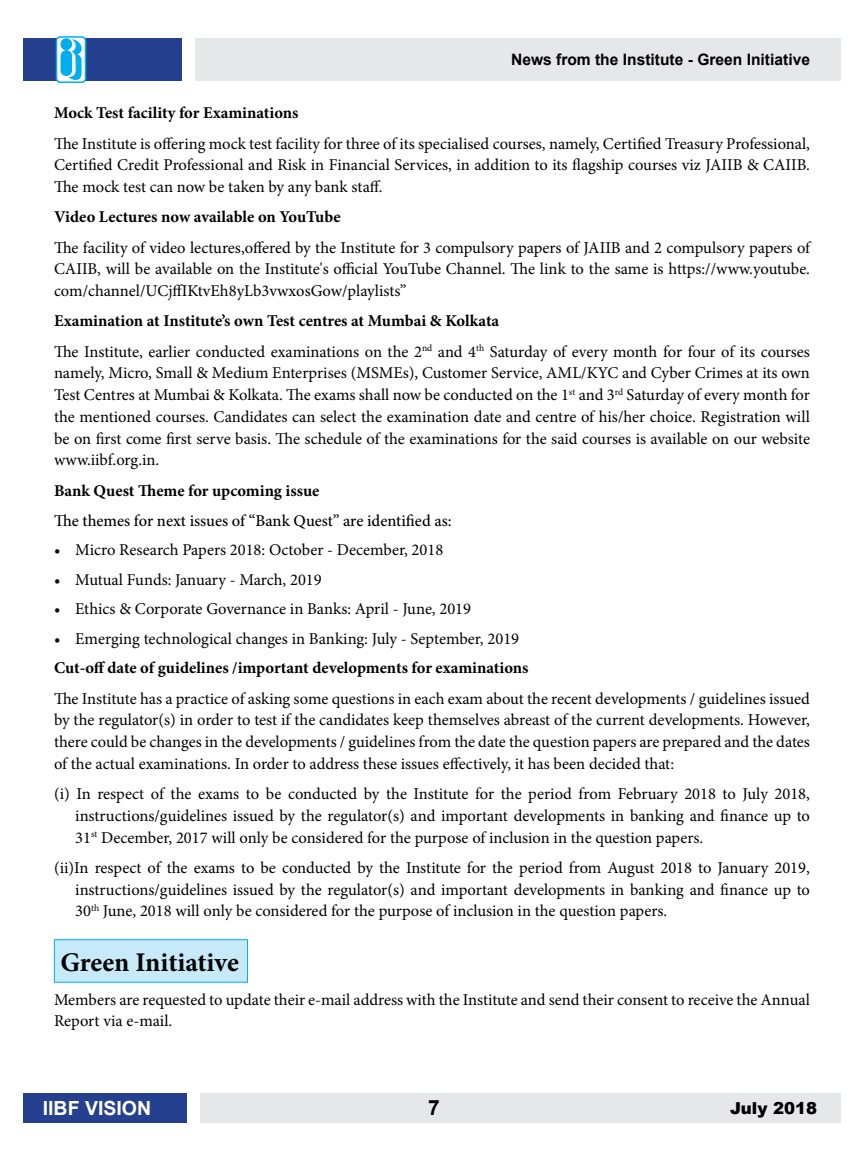
<style>
.page{position:relative;width:864px;height:1161px;background:#fff}
.page>*{position:absolute;margin:0;border:0;box-sizing:border-box;transform-origin:0 0}
.t1{font:700 27px "Minion Pro";letter-spacing:-.005em;color:#000}
.t2{font:700 21px "Arial";color:#000}
.t3{font:700 19.5px "Arial";color:#fff}
.t4{font:16.5px/21.8px "Minion Pro";color:#000;text-align:justify}
.t5{font:700 16.5px "Minion Pro";color:#000}
.t6{font:500 16.5px "Minion Pro";color:#000}
.t7{font:900 16.5px "Arial";color:#000}
.t8{font:700 15.75px "Arial";color:#000}
.s1{font-weight:700}
</style>
<div class="page">
<div style="left:195px;top:38px;width:646px;height:43px;background:#e6e7e8"></div>
<div style="left:23px;top:38px;width:159px;height:43px;background:#25408f"></div>
<div style="left:200px;top:1093px;width:641px;height:30px;background:#e6e7e8"></div>
<div style="left:23px;top:1093px;width:164px;height:30px;background:#25408f"></div>
<div style="left:57px;top:37px;width:29px;height:45px;background:#fff;border-radius:4px"></div>
<div style="left:56px;top:36px;width:30px;height:47px;border:2px solid #00aeef;border-radius:4px"></div>
<svg style="left:60px;top:38px;width:22px;height:43px"></svg>
<div style="left:54px;top:940px;width:194px;height:42px;background:#c7eafb"></div>
<hr style="left:54px;top:939px;width:194px;height:1px;background:#00aeef">
<hr style="left:54px;top:940px;width:1px;height:42px;background:#00aeef">
<hr style="left:247px;top:940px;width:1px;height:42px;background:#00aeef">
<hr style="left:54px;top:982px;width:194px;height:1px;background:#00aeef">
<p class="t8" style="left:511px;top:49px;width:300px">News from the Institute - Green Initiative</p>
<p class="t5" style="left:54px;top:101px;width:246px">Mock Test facility for Examinations</p>
<p class="t4" style="left:54px;top:132px;width:758px">The Institute is offering mock test facility for three of its specialised courses, namely, Certified Treasury Professional, Certified Credit Professional and Risk in Financial Services, in addition to its flagship courses viz JAIIB &amp; CAIIB.<br>The mock test can now be taken by any bank staff.</p>
<p class="t5" style="left:54px;top:205px;width:288px">Video Lectures now available on YouTube</p>
<p class="t4" style="left:54px;top:237px;width:758px">The facility of video lectures,offered by the Institute for 3 compulsory papers of JAIIB and 2 compulsory papers of CAIIB, will be available on the Institute's official YouTube Channel. The link to the same is https://www.youtube. com/channel/UCjffIKtvEh8yLb3vwxosGow/playlists”</p>
<p class="t4" style="left:54px;top:306px;width:757px;line-height:30.3px"><span class="s1">Examination at Institute’s own Test centres at Mumbai &amp; Kolkata<br></span>The Institute, earlier conducted examinations on the 2<sup>nd</sup> and 4<sup>th</sup> Saturday of every month for four of its courses</p>
<p class="t4" style="left:54px;top:362px;width:758px">namely, Micro, Small &amp; Medium Enterprises (MSMEs), Customer Service, AML/KYC and Cyber Crimes at its own Test Centres at Mumbai &amp; Kolkata. The exams shall now be conducted on the 1<sup>st</sup> and 3<sup>rd</sup> Saturday of every month for the mentioned courses. Candidates can select the examination date and centre of his/her choice. Registration will be on first come first serve basis. The schedule of the examinations for the said courses is available on our website www.iibf.org.in.</p>
<p class="t5" style="left:54px;top:479px;width:267px">Bank Quest Theme for upcoming issue</p>
<p class="t6" style="left:54px;top:509px;width:399px">The themes for next issues of “Bank Quest” are identified as:</p>
<p class="t4" style="left:54px;top:539px;width:391px">• Micro Research Papers 2018: October - December, 2018</p>
<p class="t4" style="left:54px;top:569px;width:269px">• Mutual Funds: January - March, 2019</p>
<p class="t4" style="left:54px;top:598px;width:419px">• Ethics &amp; Corporate Governance in Banks: April - June, 2019</p>
<p class="t4" style="left:54px;top:628px;width:467px">• Emerging technological changes in Banking: July - September, 2019</p>
<p class="t5" style="left:54px;top:656px;width:476px">Cut-off date of guidelines /important developments for examinations</p>
<p class="t4" style="left:54px;top:688px;width:758px">The Institute has a practice of asking some questions in each exam about the recent developments / guidelines issued by the regulator(s) in order to test if the candidates keep themselves abreast of the current developments. However, there could be changes in the developments / guidelines from the date the question papers are prepared and the dates of the actual examinations. In order to address these issues effectively, it has been decided that:</p>
<p class="t4" style="left:75px;top:783px;width:736px;text-indent:-21px">(i) In respect of the exams to be conducted by the Institute for the period from February 2018 to July 2018, instructions/guidelines issued by the regulator(s) and important developments in banking and finance up to 31<sup>st</sup> December, 2017 will only be considered for the purpose of inclusion in the question papers.</p>
<p class="t4" style="left:75px;top:857px;width:736px;text-indent:-21px">(ii)In respect of the exams to be conducted by the Institute for the period from August 2018 to January 2019, instructions/guidelines issued by the regulator(s) and important developments in banking and finance up to 30<sup>th</sup> June, 2018 will only be considered for the purpose of inclusion in the question papers.</p>
<h1 class="t1" style="left:60px;top:943px;width:180px">Green Initiative</h1>
<p class="t4" style="left:54px;top:990px;width:757px;line-height:20.2px">Members are requested to update their e-mail address with the Institute and send their consent to receive the Annual<br>Report via e-mail.</p>
<p class="t3" style="left:43px;top:1094px;width:110px">IIBF VISION</p>
<p class="t2" style="left:428px;top:1093px;width:13px">7</p>
<p class="t7" style="left:730px;top:1096px;width:88px">July 2018</p>
</div>
